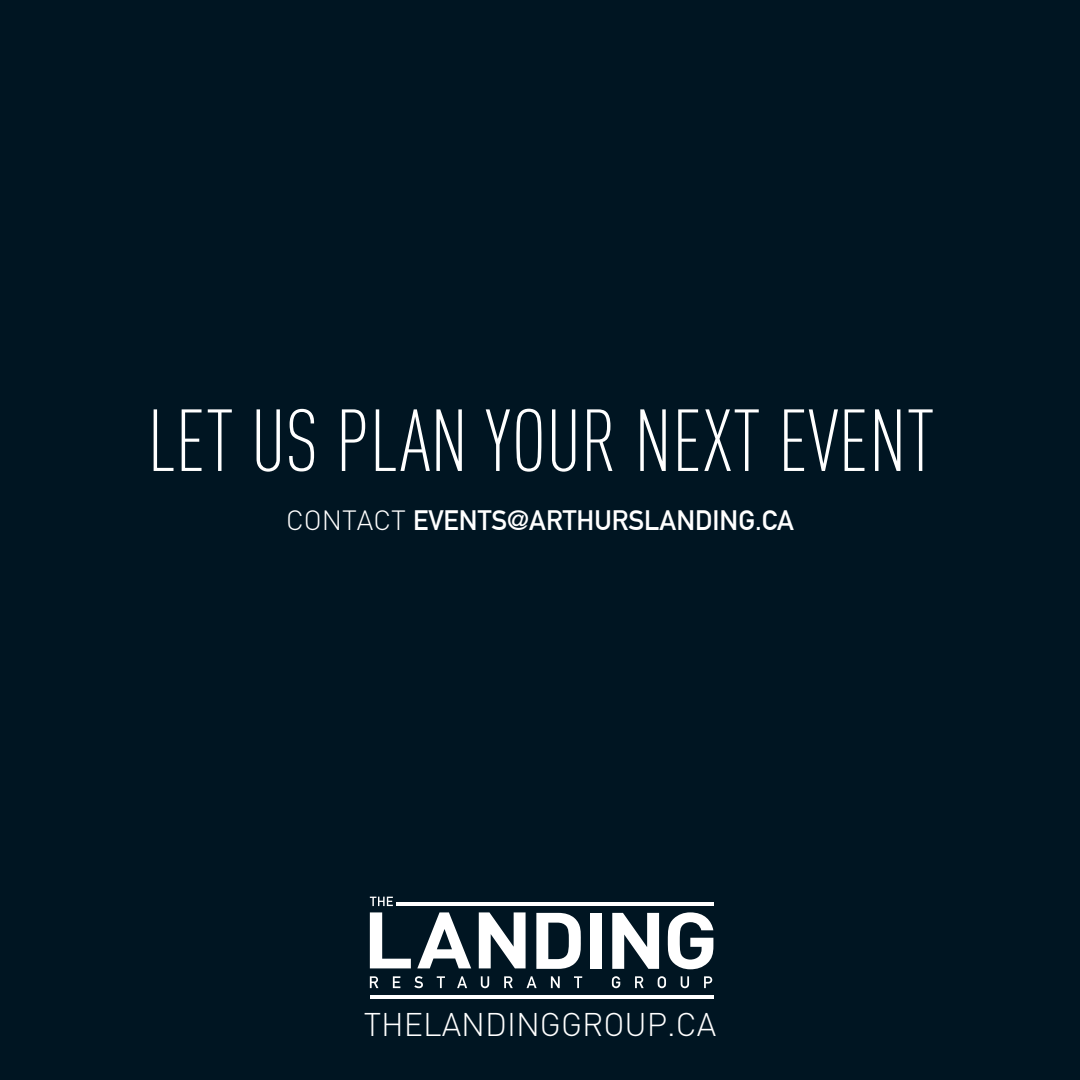
<style>
.page{position:relative;width:1080px;height:1080px;background:#001522}
.page>*{position:absolute;margin:0;border:0;box-sizing:border-box;transform-origin:0 0}
.t1{font:300 86.5px "DIN Cond";color:#fff}
.t2{font:300 32.5px "DIN";color:#fff}
.t3{font:700 27.5px "DIN Alternate";color:#fff}
.s1{font-family:"DIN";font-weight:300}
</style>
<div class="page">
<svg style="left:370px;top:912px;width:41px;height:56px"></svg>
<svg style="left:417px;top:912px;width:54px;height:56px"></svg>
<svg style="left:479px;top:912px;width:47px;height:56px"></svg>
<svg style="left:536px;top:913px;width:45px;height:56px"></svg>
<div style="left:590px;top:913px;width:11px;height:56px;background:#fff"></div>
<svg style="left:612px;top:913px;width:47px;height:56px"></svg>
<svg style="left:668px;top:912px;width:45px;height:57px"></svg>
<hr style="left:396px;top:902px;width:318px;height:4px;background:#fff">
<hr style="left:370px;top:995px;width:344px;height:4px;background:#fff">
<svg style="left:370px;top:897px;width:23px;height:9px"></svg>
<svg style="left:370px;top:976px;width:8px;height:12px"></svg>
<svg style="left:393px;top:976px;width:7px;height:12px"></svg>
<svg style="left:414px;top:976px;width:9px;height:12px"></svg>
<svg style="left:437px;top:976px;width:8px;height:12px"></svg>
<svg style="left:457px;top:976px;width:10px;height:12px"></svg>
<svg style="left:481px;top:976px;width:8px;height:12px"></svg>
<svg style="left:504px;top:976px;width:9px;height:12px"></svg>
<svg style="left:527px;top:976px;width:10px;height:12px"></svg>
<svg style="left:551px;top:976px;width:9px;height:12px"></svg>
<svg style="left:574px;top:976px;width:8px;height:12px"></svg>
<svg style="left:612px;top:976px;width:8px;height:12px"></svg>
<svg style="left:635px;top:976px;width:9px;height:12px"></svg>
<svg style="left:658px;top:976px;width:8px;height:12px"></svg>
<svg style="left:681px;top:976px;width:8px;height:12px"></svg>
<svg style="left:704px;top:976px;width:8px;height:12px"></svg>
<h1 class="t1" style="left:147px;top:391px;width:789px">LET US PLAN YOUR NEXT EVENT</h1>
<p class="t3" style="left:286px;top:499px;width:509px"><span class="s1">CONTACT</span> EVENTS@ARTHURSLANDING.CA</p>
<p class="t2" style="left:364px;top:1005px;width:354px">THELANDINGGROUP.CA</p>
</div>
